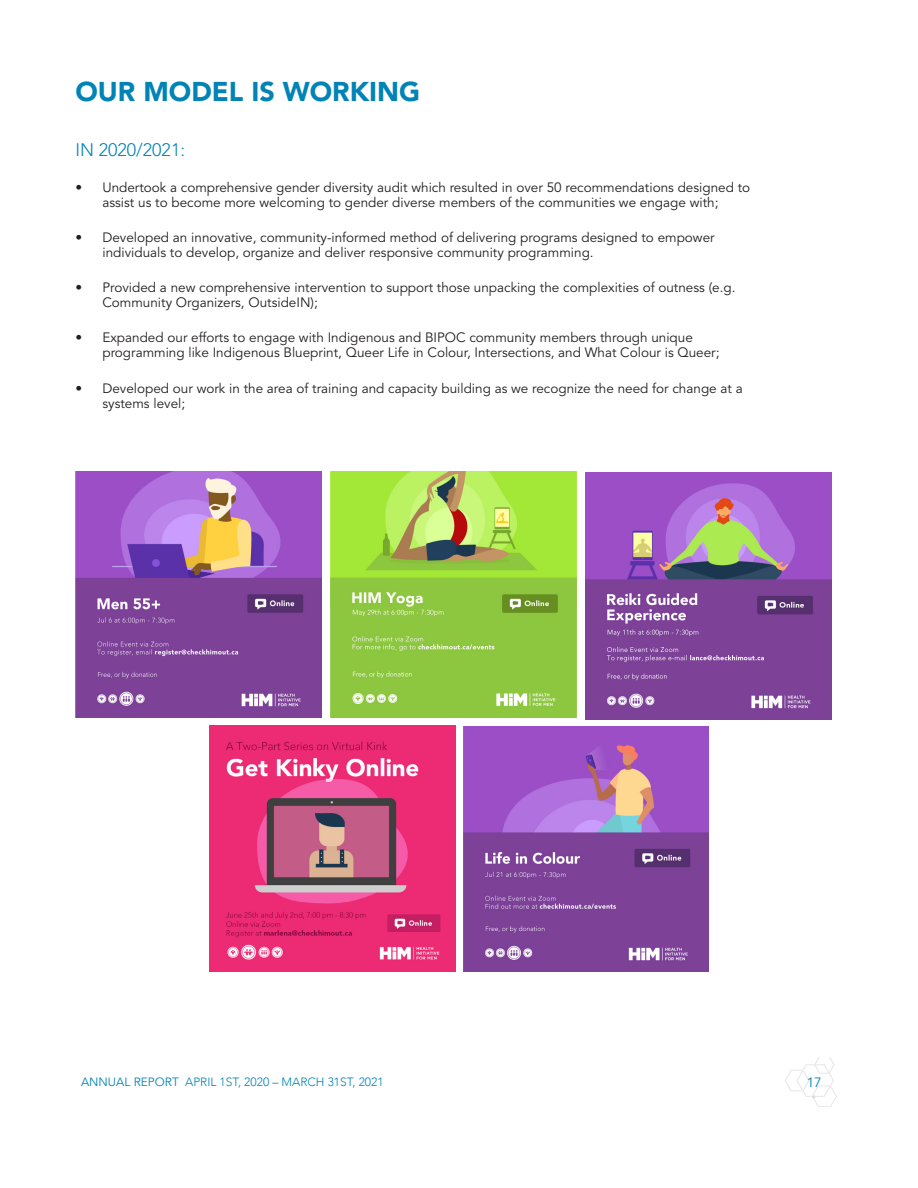
<style>
.page{position:relative;width:918px;height:1188px;background:#fff}
.page>*{position:absolute;margin:0;border:0;box-sizing:border-box;transform-origin:0 0}
.t1{font:900 27px "Avenir LT Std";color:#0083b5}
.t2{font:300 18px "Avenir LT Std";color:#0083b5}
.t3{font:13.5px/15px "Avenir LT Std";color:#231f20}
.t4{font:13.5px "Avenir";color:#0083b5}
.t5{font:300 12px "Avenir";color:#0083b5}
.s1{font-weight:400}
</style>
<div class="page">
<svg style="left:785px;top:1057px;width:52px;height:50px"></svg>
<img style="left:75px;top:471px;width:247px;height:247px">
<img style="left:330px;top:471px;width:247px;height:247px">
<img style="left:585px;top:473px;width:246px;height:246px">
<img style="left:210px;top:725px;width:246px;height:247px">
<img style="left:463px;top:727px;width:245px;height:245px">
<h1 class="t1" style="left:75px;top:76px;width:346px">OUR MODEL IS WORKING</h1>
<h2 class="t2" style="left:75px;top:140px;width:111px">IN 2020/2021:</h2>
<p class="t3" style="left:75px;top:180px;width:676px;text-align:center">• Undertook a comprehensive gender diversity audit which resulted in over 50 recommendations designed to assist us to become more welcoming to gender diverse members of the communities we engage with;</p>
<p class="t3" style="left:102px;top:230px;width:614px;text-indent:-27px">• Developed an innovative, community-informed method of delivering programs designed to empower individuals to develop, organize and deliver responsive community programming.</p>
<p class="t3" style="left:102px;top:280px;width:635px;text-indent:-27px">• Provided a new comprehensive intervention to support those unpacking the complexities of outness (e.g.<br>Community Organizers, OutsideIN);</p>
<p class="t3" style="left:102px;top:331px;width:619px;text-indent:-27px">• Expanded our efforts to engage with Indigenous and BIPOC community members through unique programming like Indigenous Blueprint, Queer Life in Colour, Intersections, and What Colour is Queer;</p>
<p class="t3" style="left:102px;top:381px;width:642px;text-indent:-27px">• Developed our work in the area of training and capacity building as we recognize the need for change at a systems level;</p>
<p class="t5" style="left:81px;top:1075px;width:304px"><span class="s1">ANNUAL REPORT</span> APRIL 1ST, 2020 – MARCH 31ST, 2021</p>
<p class="t4" style="left:807px;top:1075px;width:17px">17</p>
</div>
